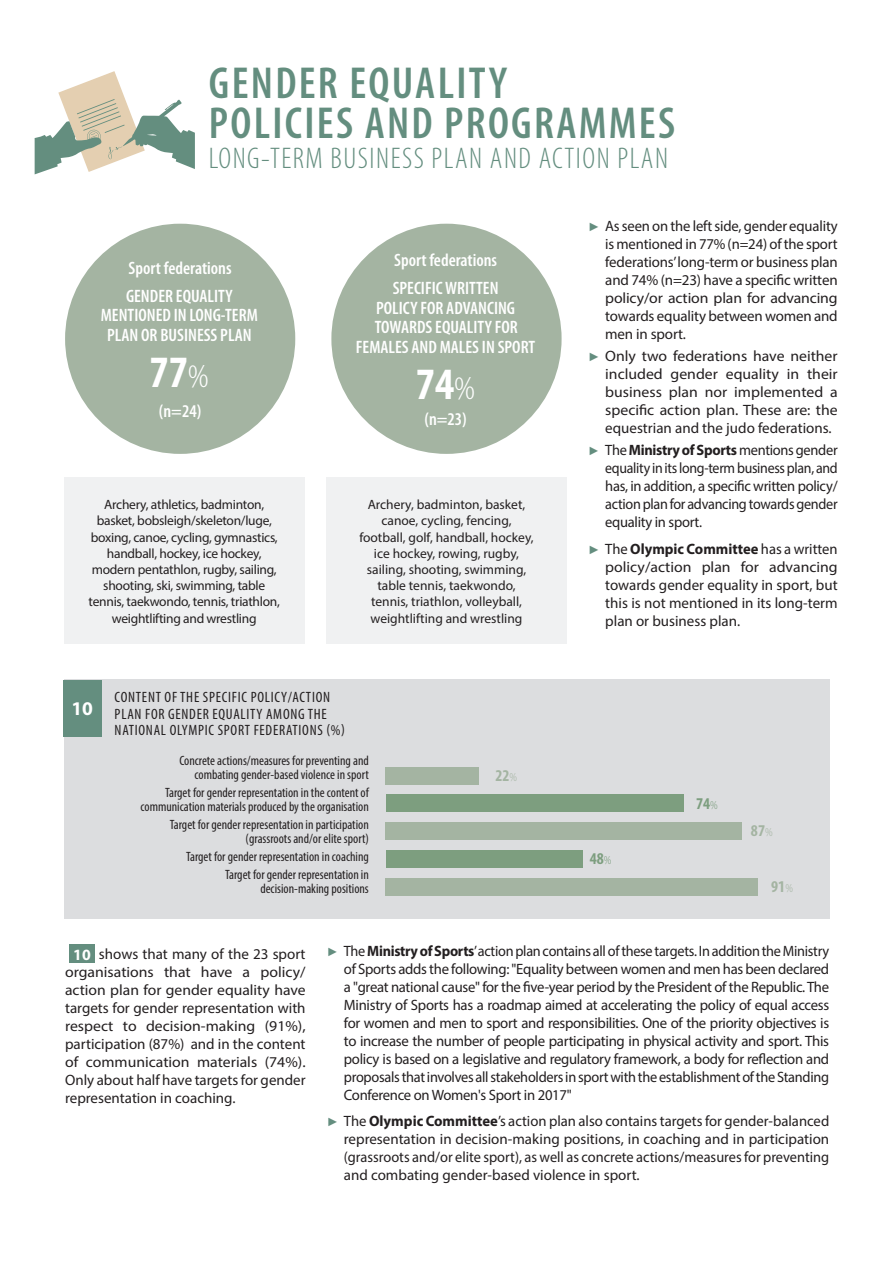
<style>
.page{position:relative;width:893px;height:1263px;background:#fff}
.page>*{position:absolute;margin:0;border:0;box-sizing:border-box;transform-origin:0 0}
.t1{font:600 condensed 45px/40.5px "Myriad Pro";letter-spacing:.05em;color:#648e7f}
.t2{font:700 condensed 45px "Myriad Pro";color:#fff}
.t3{font:300 condensed 30px "Myriad Pro";letter-spacing:.05em;color:#648e7f}
.t4{font:700 19.5px "Myriad Pro";color:#fff}
.t5{font:600 condensed 18px/19.5px "Myriad Pro";color:#fff}
.t6{font:700 condensed 16.5px "Myriad Pro";color:#a4b4a2}
.t7{font:700 condensed 16.5px "Myriad Pro";color:#7d9e7f}
.t8{font:15px/18px "Myriad Pro";color:#231f20;text-align:justify}
.t9{font:15px/18px "Myriad Pro";color:#231f20;text-align:justify;scale:.95 1}
.t10{font:15px/18px "Myriad Pro";color:#231f20;text-align:justify;scale:.96 1}
.t11{font:15px/18px "Myriad Pro";color:#231f20;text-align:justify;scale:1.05 1}
.t12{font:condensed 15px/16.5px "Myriad Pro";letter-spacing:.05em;color:#231f20}
.t13{font:condensed 13.5px/13.8px "Myriad Pro";color:#231f20;text-align:right}
.t14{font:13.5px/16.2px "Myriad Pro";letter-spacing:-.02em;color:#231f20;text-align:center}
.t15{font:13.5px/16.2px "Myriad Pro";color:#231f20;text-align:center}
.s1{font-weight:300;font-size:33px}
.s2{font-weight:300;font-size:12px}
.s3{font-family:"Arial";font-size:12px;color:#648e7f}
.s4{font-weight:700}
.s5{font-weight:700;font-size:15.75px;color:#fff}
</style>
<div class="page">
<div style="left:64px;top:478px;width:241px;height:166px;background:#f0f1f2"></div>
<div style="left:326px;top:478px;width:241px;height:166px;background:#f0f1f2"></div>
<div style="left:65px;top:224px;width:230px;height:230px;background:#a4b4a2;border-radius:50%"></div>
<div style="left:331px;top:224px;width:231px;height:230px;background:#a4b4a2;border-radius:50%"></div>
<div style="left:69px;top:944px;width:26px;height:19px;background:#648e7f"></div>
<div style="left:64px;top:680px;width:765px;height:239px;background:#dcdddf"></div>
<div style="left:63px;top:680px;width:38px;height:56px;background:#648e7f"></div>
<div style="left:386px;top:767px;width:93px;height:17px;background:#a4b4a2"></div>
<div style="left:386px;top:850px;width:196px;height:17px;background:#7d9e7f"></div>
<div style="left:386px;top:795px;width:297px;height:17px;background:#7d9e7f"></div>
<div style="left:386px;top:823px;width:356px;height:17px;background:#a4b4a2"></div>
<div style="left:386px;top:878px;width:372px;height:17px;background:#a4b4a2"></div>
<svg style="left:35px;top:71px;width:160px;height:103px"></svg>
<h1 class="t1" style="left:209px;top:62px;width:468px">GENDER EQUALITY<br>POLICIES AND PROGRAMMES</h1>
<h2 class="t3" style="left:209px;top:140px;width:461px">LONG-TERM BUSINESS PLAN AND ACTION PLAN</h2>
<p class="t5" style="left:126px;top:253px;width:108px;line-height:28px">Sport federations<br>GENDER EQUALITY</p>
<p class="t5" style="left:101px;top:305px;width:159px;text-align:center">MENTIONED IN LONG-TERM<br>PLAN OR BUSINESS PLAN</p>
<h1 class="t2" style="left:150px;top:344px;width:61px">77<span class="s1">%</span></h1>
<p class="t5" style="left:159px;top:401px;width:44px">(n=24)</p>
<p class="t5" style="left:393px;top:246px;width:107px;line-height:28px">Sport federations<br>SPECIFIC WRITTEN</p>
<p class="t5" style="left:356px;top:298px;width:181px;text-align:center">POLICY FOR ADVANCING<br>TOWARDS EQUALITY FOR<br>FEMALES AND MALES IN SPORT</p>
<h1 class="t2" style="left:416px;top:356px;width:61px">74<span class="s1">%</span></h1>
<p class="t5" style="left:424px;top:409px;width:44px">(n=23)</p>
<p class="t14" style="left:89px;top:496px;width:193px">Archery, athletics, badminton, basket, bobsleigh/skeleton/luge, boxing, canoe, cycling, gymnastics, handball, hockey, ice hockey, modern pentathlon, rugby, sailing, shooting, ski, swimming, table tennis, taekwondo, tennis, triathlon, weightlifting and wrestling</p>
<p class="t15" style="left:359px;top:496px;width:176px">Archery, badminton, basket, canoe, cycling, fencing, football, golf, handball, hockey, ice hockey, rowing, rugby, sailing, shooting, swimming, table tennis, taekwondo, tennis, triathlon, volleyball, weightlifting and wrestling</p>
<h3 class="t4" style="left:71px;top:696px;width:23px">10</h3>
<p class="t12" style="left:115px;top:689px;width:232px">CONTENT OF THE SPECIFIC POLICY/ACTION<br>PLAN FOR GENDER EQUALITY AMONG THE<br>NATIONAL OLYMPIC SPORT FEDERATIONS (%)</p>
<p class="t13" style="left:179px;top:754px;width:191px">Concrete actions/measures for preventing and combating gender-based violence in sport</p>
<p class="t13" style="left:141px;top:786px;width:230px">Target for gender representation in the content of communication materials produced by the organisation</p>
<p class="t13" style="left:170px;top:818px;width:201px">Target for gender representation in participation (grassroots and/or elite sport)</p>
<p class="t13" style="left:186px;top:847px;width:184px;line-height:18px">Target for gender representation in coaching<br>Target for gender representation in</p>
<p class="t13" style="left:260px;top:881px;width:110px">decision-making positions</p>
<p class="t6" style="left:495px;top:765px;width:23px">22<span class="s2">%</span></p>
<p class="t8" style="left:605px;top:216px;width:234px;text-indent:-17px"><span class="s3">►</span> As seen on the left side, gender equality is mentioned in 77% (n=24) of the sport federations’ long-term or business plan and 74% (n=23) have a specific written policy/or action plan for advancing towards equality between women and men in sport.</p>
<p class="t11" style="left:605px;top:347px;width:223px;text-indent:-17px"><span class="s3">►</span> Only two federations have neither included gender equality in their business plan nor implemented a specific action plan. These are: the equestrian and the judo federations.</p>
<p class="t10" style="left:605px;top:441px;width:244px;text-indent:-17px"><span class="s3">►</span> The <span class="s4">Ministry of Sports</span> mentions gender equality in its long-term business plan, and has, in addition, a specific written policy/ action plan for advancing towards gender equality in sport.</p>
<p class="t8" style="left:605px;top:539px;width:234px;text-indent:-17px"><span class="s3">►</span> The <span class="s4">Olympic Committee</span> has a written policy/action plan for advancing towards gender equality in sport, but this is not mentioned in its long-term plan or business plan.</p>
<p class="t7" style="left:590px;top:848px;width:23px">48<span class="s2">%</span></p>
<p class="t7" style="left:696px;top:793px;width:23px">74<span class="s2">%</span></p>
<p class="t6" style="left:751px;top:820px;width:23px">87<span class="s2">%</span></p>
<p class="t6" style="left:771px;top:876px;width:23px">91<span class="s2">%</span></p>
<p class="t8" style="left:65px;top:945px;width:242px;text-indent:8px"><span class="s5">10</span> shows that many of the 23 sport organisations that have a policy/ action plan for gender equality have targets for gender representation with respect to decision-making (91%), participation (87%) and in the content of communication materials (74%).<br>Only about half have targets for gender representation in coaching.</p>
<p class="t9" style="left:344px;top:941px;width:512px;text-indent:-17px"><span class="s3">►</span> The <span class="s4">Ministry of Sports</span>’action plan contains all of these targets. In addition the Ministry of Sports adds the following: "Equality between women and men has been declared a "great national cause" for the five-year period by the President of the Republic. The Ministry of Sports has a roadmap aimed at accelerating the policy of equal access for women and men to sport and responsibilities. One of the priority objectives is to increase the number of people participating in physical activity and sport. This policy is based on a legislative and regulatory framework, a body for reflection and proposals that involves all stakeholders in sport with the establishment of the Standing Conference on Women's Sport in 2017"</p>
<p class="t8" style="left:344px;top:1112px;width:487px;text-indent:-17px"><span class="s3">►</span> The <span class="s4">Olympic Committee</span>’s action plan also contains targets for gender-balanced representation in decision-making positions, in coaching and in participation (grassroots and/or elite sport), as well as concrete actions/measures for preventing and combating gender-based violence in sport.</p>
</div>
